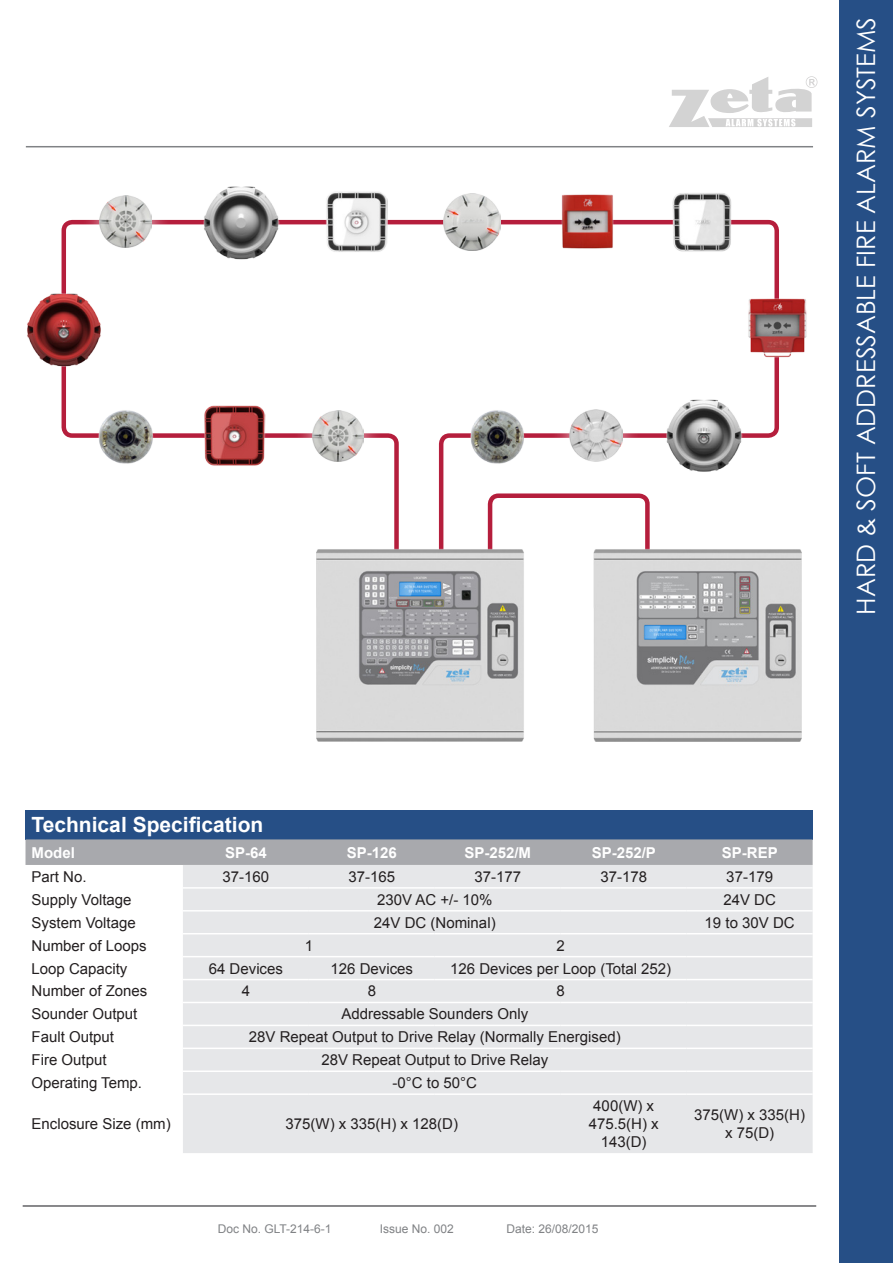
<style>
.page{position:relative;width:893px;height:1263px;background:#fff}
.page>*{position:absolute;margin:0;border:0;box-sizing:border-box;transform-origin:0 0}
.t1{font:25.5px "Century Gothic";color:#fff}
.t2{font:700 21px "Arial";color:#fff}
.Table{font:15px/18px "Arial";color:#231f20;text-align:center}
.Table_Header{font:700 15px "Arial";color:#fff}
.t3{font:12px "Arial";color:#808285}
</style>
<div class="page">
<div style="left:839px;top:0;width:54px;height:1263px;background:#264f86"></div>
<hr style="left:26px;top:146px;width:787px;height:1px;background:#808285">
<hr style="left:23px;top:1205px;width:793px;height:2px;background:#636366">
<svg style="left:669px;top:76px;width:148px;height:51px"></svg>
<div style="left:26px;top:810px;width:787px;height:29px;background:#264f86"></div>
<div style="left:26px;top:839px;width:787px;height:26px;background:#a8a9ad"></div>
<div style="left:183px;top:865px;width:630px;height:288px;background:#e6e7e9"></div>
<hr style="left:183px;top:887px;width:126px;height:2px;background:#fff">
<hr style="left:309px;top:887px;width:126px;height:2px;background:#fff">
<hr style="left:435px;top:887px;width:126px;height:2px;background:#fff">
<hr style="left:561px;top:887px;width:126px;height:2px;background:#fff">
<hr style="left:687px;top:887px;width:126px;height:2px;background:#fff">
<hr style="left:183px;top:910px;width:126px;height:1px;background:#fff">
<hr style="left:309px;top:910px;width:126px;height:1px;background:#fff">
<hr style="left:435px;top:910px;width:126px;height:1px;background:#fff">
<hr style="left:561px;top:910px;width:126px;height:1px;background:#fff">
<hr style="left:687px;top:910px;width:126px;height:1px;background:#fff">
<hr style="left:183px;top:933px;width:126px;height:1px;background:#fff">
<hr style="left:309px;top:933px;width:126px;height:1px;background:#fff">
<hr style="left:435px;top:933px;width:126px;height:1px;background:#fff">
<hr style="left:561px;top:933px;width:126px;height:1px;background:#fff">
<hr style="left:687px;top:933px;width:126px;height:1px;background:#fff">
<hr style="left:183px;top:956px;width:126px;height:1px;background:#fff">
<hr style="left:309px;top:956px;width:126px;height:1px;background:#fff">
<hr style="left:435px;top:956px;width:126px;height:1px;background:#fff">
<hr style="left:561px;top:956px;width:126px;height:1px;background:#fff">
<hr style="left:687px;top:956px;width:126px;height:1px;background:#fff">
<hr style="left:183px;top:979px;width:126px;height:1px;background:#fff">
<hr style="left:309px;top:979px;width:126px;height:1px;background:#fff">
<hr style="left:435px;top:979px;width:126px;height:1px;background:#fff">
<hr style="left:561px;top:979px;width:126px;height:1px;background:#fff">
<hr style="left:687px;top:979px;width:126px;height:1px;background:#fff">
<hr style="left:183px;top:1002px;width:126px;height:1px;background:#fff">
<hr style="left:309px;top:1002px;width:126px;height:1px;background:#fff">
<hr style="left:435px;top:1002px;width:126px;height:1px;background:#fff">
<hr style="left:561px;top:1002px;width:126px;height:1px;background:#fff">
<hr style="left:687px;top:1002px;width:126px;height:1px;background:#fff">
<hr style="left:183px;top:1025px;width:126px;height:1px;background:#fff">
<hr style="left:309px;top:1025px;width:126px;height:1px;background:#fff">
<hr style="left:435px;top:1025px;width:126px;height:1px;background:#fff">
<hr style="left:561px;top:1025px;width:126px;height:1px;background:#fff">
<hr style="left:687px;top:1025px;width:126px;height:1px;background:#fff">
<hr style="left:183px;top:1047px;width:126px;height:2px;background:#fff">
<hr style="left:309px;top:1047px;width:126px;height:2px;background:#fff">
<hr style="left:435px;top:1047px;width:126px;height:2px;background:#fff">
<hr style="left:561px;top:1047px;width:126px;height:2px;background:#fff">
<hr style="left:687px;top:1047px;width:126px;height:2px;background:#fff">
<hr style="left:183px;top:1070px;width:126px;height:2px;background:#fff">
<hr style="left:309px;top:1070px;width:126px;height:2px;background:#fff">
<hr style="left:435px;top:1070px;width:126px;height:2px;background:#fff">
<hr style="left:561px;top:1070px;width:126px;height:2px;background:#fff">
<hr style="left:687px;top:1070px;width:126px;height:2px;background:#fff">
<hr style="left:183px;top:1093px;width:126px;height:2px;background:#fff">
<hr style="left:309px;top:1093px;width:126px;height:2px;background:#fff">
<hr style="left:435px;top:1093px;width:126px;height:2px;background:#fff">
<hr style="left:561px;top:1093px;width:126px;height:2px;background:#fff">
<hr style="left:687px;top:1093px;width:126px;height:2px;background:#fff">
<svg style="left:61px;top:218px;width:718px;height:331px"></svg>
<img style="left:743px;top:292px;width:64px;height:70px">
<img style="left:444px;top:193px;width:56px;height:57px">
<img style="left:660px;top:193px;width:86px;height:70px">
<img style="left:316px;top:549px;width:208px;height:193px">
<img style="left:558px;top:194px;width:59px;height:58px">
<img style="left:593px;top:549px;width:209px;height:193px">
<div style="left:79px;top:175px;width:91px;height:91px;background:#fff"></div>
<img style="left:100px;top:196px;width:52px;height:52px">
<div style="left:292px;top:389px;width:89px;height:90px;background:#fff"></div>
<img style="left:313px;top:410px;width:51px;height:51px">
<div style="left:549px;top:389px;width:91px;height:90px;background:#fff"></div>
<img style="left:570px;top:409px;width:52px;height:53px">
<img style="left:95px;top:404px;width:63px;height:63px">
<img style="left:466px;top:404px;width:63px;height:63px">
<img style="left:665px;top:397px;width:77px;height:77px">
<img style="left:326px;top:192px;width:62px;height:61px">
<img style="left:27px;top:291px;width:76px;height:77px">
<img style="left:204px;top:405px;width:61px;height:61px">
<img style="left:203px;top:186px;width:77px;height:75px">
<p class="t1" style="left:848px;top:615px;width:599px;rotate:-90deg">HARD &amp; SOFT ADDRESSABLE FIRE ALARM SYSTEMS</p>
<p class="t2" style="left:32px;top:811px;width:233px">Technical Specification</p>
<p class="Table_Header" style="left:32px;top:842px;width:45px">Model</p>
<p class="Table_Header" style="left:225px;top:842px;width:43px">SP-64</p>
<p class="Table_Header" style="left:347px;top:842px;width:52px">SP-126</p>
<p class="Table_Header" style="left:464px;top:842px;width:68px">SP-252/M</p>
<p class="Table_Header" style="left:592px;top:842px;width:66px">SP-252/P</p>
<p class="Table_Header" style="left:722px;top:842px;width:57px">SP-REP</p>
<p class="Table" style="left:32px;top:868px;width:57px">Part No.</p>
<p class="Table" style="left:223px;top:868px;width:48px">37-160</p>
<p class="Table" style="left:348px;top:868px;width:48px">37-165</p>
<p class="Table" style="left:474px;top:868px;width:48px">37-177</p>
<p class="Table" style="left:600px;top:868px;width:48px">37-178</p>
<p class="Table" style="left:726px;top:868px;width:48px">37-179</p>
<p class="Table" style="left:32px;top:891px;width:102px">Supply Voltage</p>
<p class="Table" style="left:377px;top:891px;width:117px">230V AC +/- 10%</p>
<p class="Table" style="left:723px;top:891px;width:54px">24V DC</p>
<p class="Table" style="left:32px;top:914px;width:106px">System Voltage</p>
<p class="Table" style="left:374px;top:914px;width:123px">24V DC (Nominal)</p>
<p class="Table" style="left:705px;top:914px;width:92px">19 to 30V DC</p>
<p class="Table" style="left:32px;top:936px;width:117px">Number of Loops</p>
<p class="Table" style="left:305px;top:936px;width:10px">1</p>
<p class="Table" style="left:557px;top:936px;width:10px">2</p>
<p class="Table" style="left:32px;top:959px;width:97px">Loop Capacity</p>
<p class="Table" style="left:209px;top:959px;width:76px">64 Devices</p>
<p class="Table" style="left:331px;top:959px;width:84px">126 Devices</p>
<p class="Table" style="left:450px;top:959px;width:222px">126 Devices per Loop (Total 252)</p>
<p class="Table" style="left:32px;top:982px;width:117px">Number of Zones</p>
<p class="Table" style="left:242px;top:982px;width:10px">4</p>
<p class="Table" style="left:368px;top:982px;width:10px">8</p>
<p class="Table" style="left:557px;top:982px;width:10px">8</p>
<p class="Table" style="left:32px;top:1005px;width:107px">Sounder Output</p>
<p class="Table" style="left:341px;top:1005px;width:188px">Addressable Sounders Only</p>
<p class="Table" style="left:32px;top:1028px;width:84px">Fault Output</p>
<p class="Table" style="left:249px;top:1028px;width:373px">28V Repeat Output to Drive Relay (Normally Energised)</p>
<p class="Table" style="left:32px;top:1051px;width:77px">Fire Output</p>
<p class="Table" style="left:321px;top:1051px;width:228px">28V Repeat Output to Drive Relay</p>
<p class="Table" style="left:32px;top:1074px;width:112px">Operating Temp.</p>
<p class="Table" style="left:393px;top:1074px;width:86px">-0°C to 50°C</p>
<p class="Table" style="left:32px;top:1115px;width:141px">Enclosure Size (mm)</p>
<p class="Table" style="left:286px;top:1115px;width:174px">375(W) x 335(H) x 128(D)</p>
<p class="Table" style="left:589px;top:1097px;width:72px">400(W) x<br>475.5(H) x<br>143(D)</p>
<p class="Table" style="left:694px;top:1106px;width:112px">375(W) x 335(H) x 75(D)</p>
<p class="t3" style="left:218px;top:1221px;width:115px">Doc No. GLT-214-6-1</p>
<p class="t3" style="left:380px;top:1221px;width:76px">Issue No. 002</p>
<p class="t3" style="left:506px;top:1221px;width:94px">Date: 26/08/2015</p>
</div>
